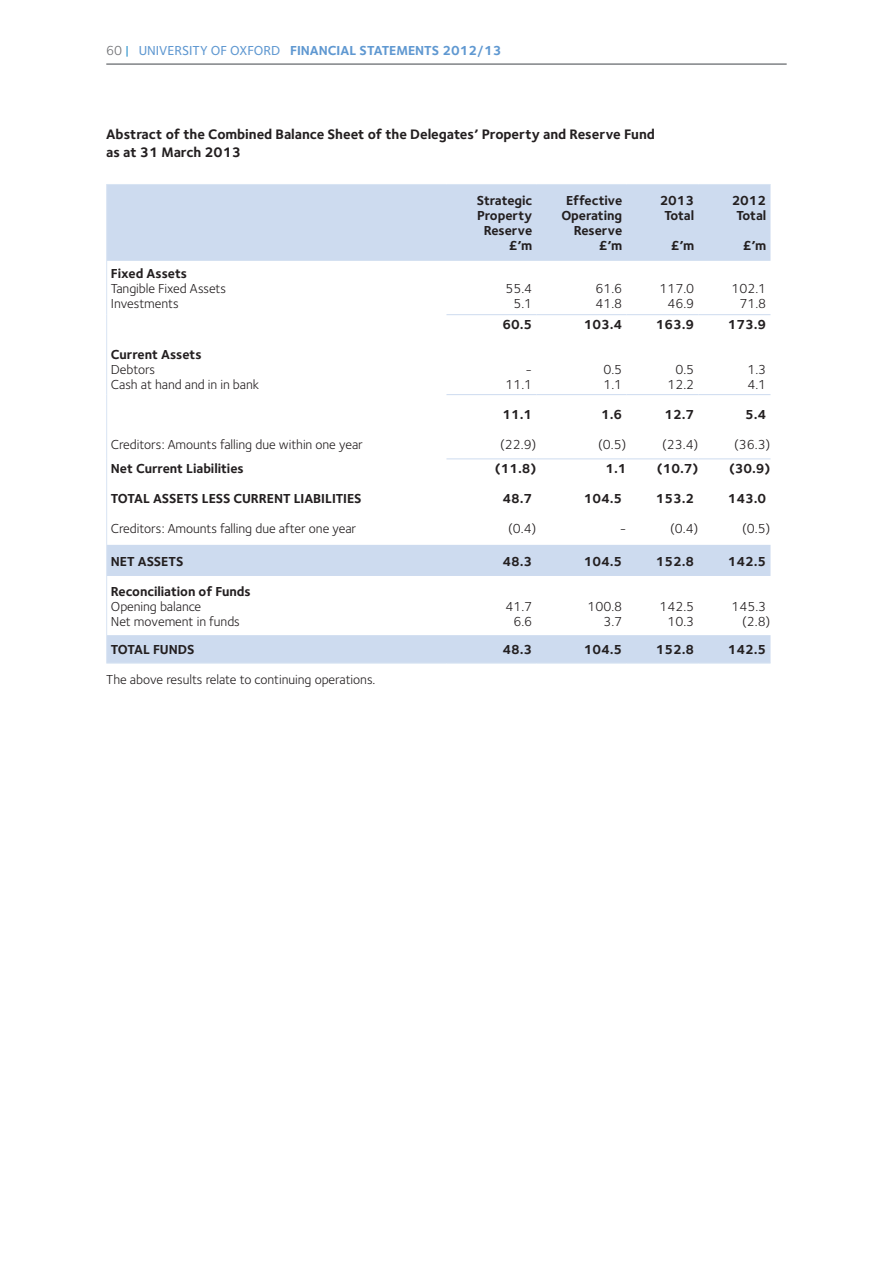
<style>
.page{position:relative;width:893px;height:1263px;background:#fff}
.page>*{position:absolute;margin:0;border:0;box-sizing:border-box;transform-origin:0 0}
.t1{font:700 14.25px/18px "Foundry Sterling";letter-spacing:-.005em;color:#231f20}
.t2{font:13.5px/15px "Foundry Sterling";letter-spacing:-.005em;color:#231f20}
.t3{font:700 13.5px/15px "Foundry Sterling";letter-spacing:-.005em;color:#231f20;text-align:right}
.t4{font:700 13.5px "Foundry Sterling";color:#5f98d1}
.s1{font-weight:400;color:#6c6d70}
.s2{font-weight:400;color:#007cc2}
.s3{font-weight:500}
</style>
<div class="page">
<hr style="left:106px;top:63px;width:681px;height:2px;background:#808285">
<svg style="left:107px;top:185px;width:663px;height:478px"></svg>
<hr style="left:106px;top:184px;width:340px;height:1px;background:#d8e4f3">
<hr style="left:106px;top:185px;width:1px;height:76px;background:#d8e4f3">
<hr style="left:446px;top:184px;width:90px;height:1px;background:#d8e4f3">
<hr style="left:536px;top:184px;width:90px;height:1px;background:#d8e4f3">
<hr style="left:626px;top:184px;width:72px;height:1px;background:#d8e4f3">
<hr style="left:698px;top:184px;width:72px;height:1px;background:#d8e4f3">
<hr style="left:106px;top:261px;width:1px;height:54px;background:#d8e4f3">
<hr style="left:106px;top:315px;width:1px;height:80px;background:#d8e4f3">
<hr style="left:106px;top:395px;width:1px;height:64px;background:#d8e4f3">
<hr style="left:106px;top:459px;width:1px;height:86px;background:#d8e4f3">
<hr style="left:106px;top:545px;width:1px;height:31px;background:#d8e4f3">
<hr style="left:106px;top:576px;width:1px;height:59px;background:#d8e4f3">
<svg style="left:106px;top:635px;width:1px;height:28px"></svg>
<hr style="left:106px;top:663px;width:340px;height:1px;background:#d8e4f3">
<hr style="left:446px;top:663px;width:90px;height:1px;background:#d8e4f3">
<hr style="left:536px;top:663px;width:90px;height:1px;background:#d8e4f3">
<hr style="left:626px;top:663px;width:72px;height:1px;background:#d8e4f3">
<hr style="left:698px;top:663px;width:72px;height:1px;background:#d8e4f3">
<hr style="left:446px;top:458px;width:90px;height:1px;background:#cddbef">
<hr style="left:536px;top:458px;width:90px;height:1px;background:#cddbef">
<hr style="left:626px;top:458px;width:72px;height:1px;background:#cddbef">
<hr style="left:698px;top:458px;width:72px;height:1px;background:#cddbef">
<hr style="left:446px;top:314px;width:90px;height:1px;background:#cddbef">
<hr style="left:536px;top:314px;width:90px;height:1px;background:#cddbef">
<hr style="left:626px;top:314px;width:72px;height:1px;background:#cddbef">
<hr style="left:698px;top:314px;width:72px;height:1px;background:#cddbef">
<hr style="left:446px;top:394px;width:90px;height:1px;background:#cddbef">
<hr style="left:536px;top:394px;width:90px;height:1px;background:#cddbef">
<hr style="left:626px;top:394px;width:72px;height:1px;background:#cddbef">
<hr style="left:698px;top:394px;width:72px;height:1px;background:#cddbef">
<p class="t4" style="left:106px;top:41px;width:397px"><span class="s1">60</span> <span class="s2">|</span> <span class="s3">UNIVERSITY OF OXFORD</span> FINANCIAL STATEMENTS 2012/13</p>
<p class="t1" style="left:106px;top:124px;width:550px">Abstract of the Combined Balance Sheet of the Delegates’ Property and Reserve Fund as at 31 March 2013</p>
<p class="t3" style="left:477px;top:193px;width:57px">Strategic<br>Property<br>Reserve £’m</p>
<p class="t3" style="left:561px;top:193px;width:62px">Effective<br>Operating<br>Reserve £’m</p>
<p class="t3" style="left:660px;top:193px;width:36px;text-align:center">2013<br>Total</p>
<p class="t3" style="left:671px;top:238px;width:25px">£’m</p>
<p class="t3" style="left:732px;top:193px;width:36px;text-align:center">2012<br>Total</p>
<p class="t3" style="left:743px;top:238px;width:25px">£’m</p>
<p class="t3" style="left:111px;top:265px;width:78px">Fixed Assets</p>
<p class="t2" style="left:111px;top:280px;width:117px">Tangible Fixed Assets<br>Investments</p>
<p class="t2" style="left:505px;top:280px;width:28px;text-align:center">55.4<br>5.1</p>
<p class="t2" style="left:595px;top:280px;width:28px">61.6<br>41.8</p>
<p class="t2" style="left:660px;top:280px;width:36px;text-align:center">117.0<br>46.9</p>
<p class="t2" style="left:732px;top:280px;width:36px;text-align:center">102.1<br>71.8</p>
<p class="t3" style="left:111px;top:347px;width:92px">Current Assets</p>
<p class="t2" style="left:111px;top:362px;width:150px">Debtors<br>Cash at hand and in in bank</p>
<p class="t2" style="left:111px;top:437px;width:253px">Creditors: Amounts falling due within one year</p>
<p class="t3" style="left:111px;top:461px;width:134px">Net Current Liabilities</p>
<p class="t3" style="left:111px;top:491px;width:252px">TOTAL ASSETS LESS CURRENT LIABILITIES</p>
<p class="t2" style="left:111px;top:521px;width:247px">Creditors: Amounts falling due after one year</p>
<p class="t3" style="left:502px;top:317px;width:31px">60.5</p>
<p class="t2" style="left:505px;top:362px;width:28px;text-align:right">-<br>11.1</p>
<p class="t3" style="left:584px;top:317px;width:40px">103.4</p>
<p class="t2" style="left:603px;top:362px;width:20px">0.5<br>1.1</p>
<p class="t3" style="left:656px;top:317px;width:40px">163.9</p>
<p class="t2" style="left:667px;top:362px;width:28px;text-align:center">0.5<br>12.2</p>
<p class="t3" style="left:728px;top:317px;width:40px">173.9</p>
<p class="t2" style="left:747px;top:362px;width:20px">1.3<br>4.1</p>
<p class="t3" style="left:502px;top:406px;width:31px">11.1</p>
<p class="t2" style="left:500px;top:436px;width:38px">(22.9)</p>
<p class="t3" style="left:601px;top:406px;width:23px">1.6</p>
<p class="t2" style="left:598px;top:436px;width:30px">(0.5)</p>
<p class="t3" style="left:664px;top:406px;width:31px">12.7</p>
<p class="t2" style="left:662px;top:436px;width:38px">(23.4)</p>
<p class="t3" style="left:745px;top:406px;width:23px">5.4</p>
<p class="t2" style="left:734px;top:436px;width:38px">(36.3)</p>
<p class="t3" style="left:495px;top:461px;width:43px">(11.8)</p>
<p class="t3" style="left:502px;top:491px;width:31px">48.7</p>
<p class="t2" style="left:508px;top:521px;width:30px">(0.4)</p>
<p class="t3" style="left:605px;top:461px;width:23px">1.1</p>
<p class="t3" style="left:584px;top:491px;width:40px">104.5</p>
<p class="t2" style="left:620px;top:521px;width:8px">-</p>
<p class="t3" style="left:657px;top:461px;width:43px">(10.7)</p>
<p class="t3" style="left:656px;top:491px;width:40px">153.2</p>
<p class="t2" style="left:670px;top:521px;width:30px">(0.4)</p>
<p class="t3" style="left:729px;top:461px;width:43px">(30.9)</p>
<p class="t3" style="left:728px;top:491px;width:40px">143.0</p>
<p class="t2" style="left:742px;top:521px;width:30px">(0.5)</p>
<p class="t3" style="left:111px;top:553px;width:74px">NET ASSETS</p>
<p class="t3" style="left:502px;top:553px;width:31px">48.3</p>
<p class="t3" style="left:584px;top:553px;width:40px">104.5</p>
<p class="t3" style="left:656px;top:553px;width:40px">152.8</p>
<p class="t3" style="left:728px;top:553px;width:40px">142.5</p>
<p class="t3" style="left:111px;top:583px;width:141px">Reconciliation of Funds</p>
<p class="t2" style="left:111px;top:598px;width:130px">Opening balance<br>Net movement in funds</p>
<p class="t2" style="left:505px;top:598px;width:28px;text-align:center">41.7<br>6.6</p>
<p class="t2" style="left:588px;top:598px;width:36px;text-align:right">100.8<br>3.7</p>
<p class="t2" style="left:660px;top:598px;width:36px;text-align:center">142.5<br>10.3</p>
<p class="t2" style="left:742px;top:598px;width:30px;text-indent:-11px">145.3 (2.8)</p>
<p class="t3" style="left:111px;top:642px;width:85px">TOTAL FUNDS</p>
<p class="t3" style="left:502px;top:642px;width:31px">48.3</p>
<p class="t3" style="left:584px;top:642px;width:40px">104.5</p>
<p class="t3" style="left:656px;top:642px;width:40px">152.8</p>
<p class="t3" style="left:728px;top:642px;width:40px">142.5</p>
<p class="t2" style="left:106px;top:672px;width:271px">The above results relate to continuing operations.</p>
</div>
